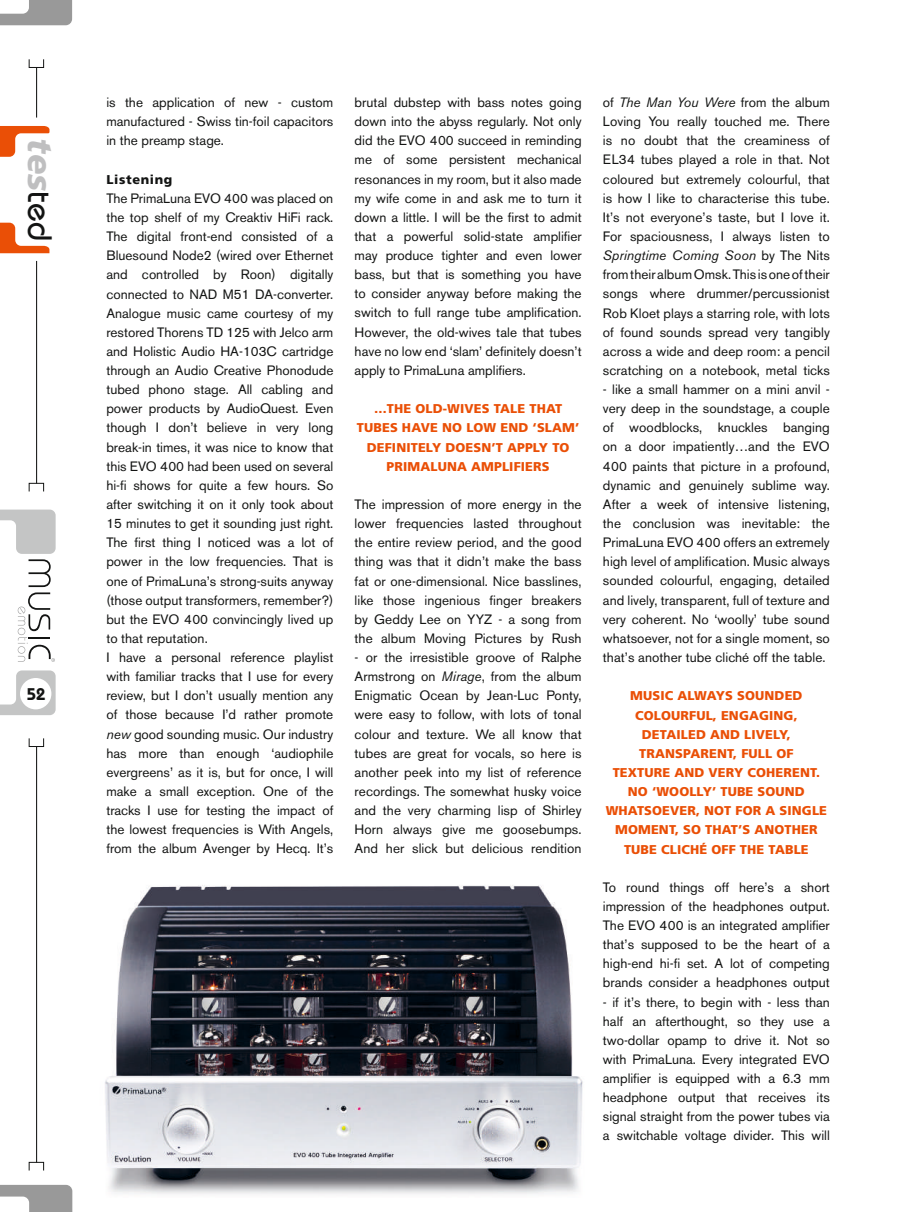
<style>
.page{position:relative;width:915px;height:1212px;background:#fff}
.page>*{position:absolute;margin:0;border:0;box-sizing:border-box;transform-origin:0 0}
.t1{font:italic 900 33.9px "Frutiger";color:#bfbfc0}
.t2{font:600 16.95px "Bauhaus";color:#131413}
.t3{font:13.5px/19.2px "Akzidenz Grotesk BE";color:#131413;text-align:justify}
.t4{font:900 12.75px/19.2px "Frutiger";letter-spacing:.01em;color:#ea4f06;text-align:center}
.t5{font:900 12.75px "Frutiger";letter-spacing:.05em;color:#131413}
.s1{font-family:"Bauhaus";font-weight:500;font-style:normal;color:#131413}
.s2{font-style:italic}
</style>
<div class="page">
<img style="left:105px;top:885px;width:478px;height:309px">
<svg style="left:0;top:0;width:72px;height:25px"></svg>
<svg style="left:0;top:670px;width:56px;height:45px"></svg>
<svg style="left:0;top:1185px;width:72px;height:27px"></svg>
<hr style="left:36px;top:67px;width:1px;height:51px;background:#131413">
<div style="left:29px;top:59px;width:15px;height:9px;border:1px solid #131413"></div>
<hr style="left:36px;top:746px;width:1px;height:416px;background:#131413">
<div style="left:29px;top:738px;width:15px;height:9px;border:1px solid #131413"></div>
<div style="left:29px;top:1162px;width:15px;height:9px;border:1px solid #131413"></div>
<div style="left:20px;top:678px;width:31px;height:31px;background:#fff;border-radius:50%"></div>
<div style="left:29px;top:483px;width:15px;height:9px;border:1px solid #131413"></div>
<hr style="left:36px;top:261px;width:1px;height:222px;background:#131413">
<svg style="left:0;top:223px;width:49px;height:30px"></svg>
<svg style="left:0;top:126px;width:49px;height:31px"></svg>
<svg style="left:0;top:510px;width:56px;height:152px"></svg>
<h1 class="t1" style="left:60px;top:138px;width:104px;rotate:90deg">tes<span class="s1">ted</span></h1>
<p class="t2" style="left:27px;top:684px;width:20px">52</p>
<p class="t3" style="left:106px;top:93px;width:228px">is the application of new - custom manufactured - Swiss tin-foil capacitors in the preamp stage.</p>
<p class="t5" style="left:106px;top:172px;width:68px">Listening</p>
<p class="t3" style="left:106px;top:189px;width:228px;text-align:left">The PrimaLuna EVO 400 was placed on the top shelf of my Creaktiv HiFi rack.<br>The digital front-end consisted of a Bluesound Node2 (wired over Ethernet and controlled by Roon) digitally connected to NAD M51 DA-converter.<br>Analogue music came courtesy of my restored Thorens TD 125 with Jelco arm and Holistic Audio HA-103C cartridge through an Audio Creative Phonodude tubed phono stage. All cabling and power products by AudioQuest. Even though I don’t believe in very long break-in times, it was nice to know that this EVO 400 had been used on several hi-fi shows for quite a few hours. So after switching it on it only took about 15 minutes to get it sounding just right.<br>The first thing I noticed was a lot of power in the low frequencies. That is one of PrimaLuna’s strong-suits anyway (those output transformers, remember?) but the EVO 400 convincingly lived up to that reputation.<br>I have a personal reference playlist with familiar tracks that I use for every review, but I don’t usually mention any of those because I’d rather promote <span class="s2">new</span> good sounding music. Our industry has more than enough ‘audiophile evergreens’ as it is, but for once, I will make a small exception. One of the tracks I use for testing the impact of the lowest frequencies is With Angels, from the album Avenger by Hecq. It’s</p>
<p class="t3" style="left:354px;top:93px;width:228px">brutal dubstep with bass notes going down into the abyss regularly. Not only did the EVO 400 succeed in reminding me of some persistent mechanical resonances in my room, but it also made my wife come in and ask me to turn it down a little. I will be the first to admit that a powerful solid-state amplifier may produce tighter and even lower bass, but that is something you have to consider anyway before making the switch to full range tube amplification.<br>However, the old-wives tale that tubes have no low end ‘slam’ definitely doesn’t apply to PrimaLuna amplifiers.</p>
<p class="t4" style="left:357px;top:399px;width:224px">…THE OLD-WIVES TALE THAT<br>TUBES HAVE NO LOW END ‘SLAM’<br>DEFINITELY DOESN’T APPLY TO<br>PRIMALUNA AMPLIFIERS</p>
<p class="t3" style="left:354px;top:495px;width:228px">The impression of more energy in the lower frequencies lasted throughout the entire review period, and the good thing was that it didn’t make the bass fat or one-dimensional. Nice basslines, like those ingenious finger breakers by Geddy Lee on YYZ - a song from the album Moving Pictures by Rush</p>
<p class="t3" style="left:354px;top:648px;width:228px">- or the irresistible groove of Ralphe Armstrong on <span class="s2">Mirage</span>, from the album Enigmatic Ocean by Jean-Luc Ponty, were easy to follow, with lots of tonal colour and texture. We all know that tubes are great for vocals, so here is another peek into my list of reference recordings. The somewhat husky voice and the very charming lisp of Shirley Horn always give me goosebumps.<br>And her slick but delicious rendition</p>
<p class="t3" style="left:602px;top:93px;width:228px">of <span class="s2">The Man You Were</span> from the album Loving You really touched me. There is no doubt that the creaminess of EL34 tubes played a role in that. Not coloured but extremely colourful, that is how I like to characterise this tube.<br>It’s not everyone’s taste, but I love it.<br>For spaciousness, I always listen to <span class="s2">Springtime Coming Soon</span> by The Nits from their album Omsk. This is one of their songs where drummer/percussionist Rob Kloet plays a starring role, with lots of found sounds spread very tangibly across a wide and deep room: a pencil scratching on a notebook, metal ticks</p>
<p class="t3" style="left:602px;top:380px;width:228px">- like a small hammer on a mini anvil - very deep in the soundstage, a couple of woodblocks, knuckles banging on a door impatiently…and the EVO 400 paints that picture in a profound, dynamic and genuinely sublime way.<br>After a week of intensive listening, the conclusion was inevitable: the PrimaLuna EVO 400 offers an extremely high level of amplification. Music always sounded colourful, engaging, detailed and lively, transparent, full of texture and very coherent. No ‘woolly’ tube sound whatsoever, not for a single moment, so that’s another tube cliché off the table.</p>
<p class="t4" style="left:605px;top:686px;width:223px">MUSIC ALWAYS SOUNDED<br>COLOURFUL, ENGAGING,<br>DETAILED AND LIVELY,<br>TRANSPARENT, FULL OF<br>TEXTURE AND VERY COHERENT.<br>NO ‘WOOLLY’ TUBE SOUND<br>WHATSOEVER, NOT FOR A SINGLE<br>MOMENT, SO THAT’S ANOTHER<br>TUBE CLICHÉ OFF THE TABLE</p>
<p class="t3" style="left:602px;top:877px;width:228px">To round things off here’s a short impression of the headphones output.<br>The EVO 400 is an integrated amplifier that’s supposed to be the heart of a high-end hi-fi set. A lot of competing brands consider a headphones output</p>
<p class="t3" style="left:602px;top:992px;width:228px">- if it’s there, to begin with - less than half an afterthought, so they use a two-dollar opamp to drive it. Not so with PrimaLuna. Every integrated EVO amplifier is equipped with a 6.3 mm headphone output that receives its signal straight from the power tubes via a switchable voltage divider. This will</p>
</div>
